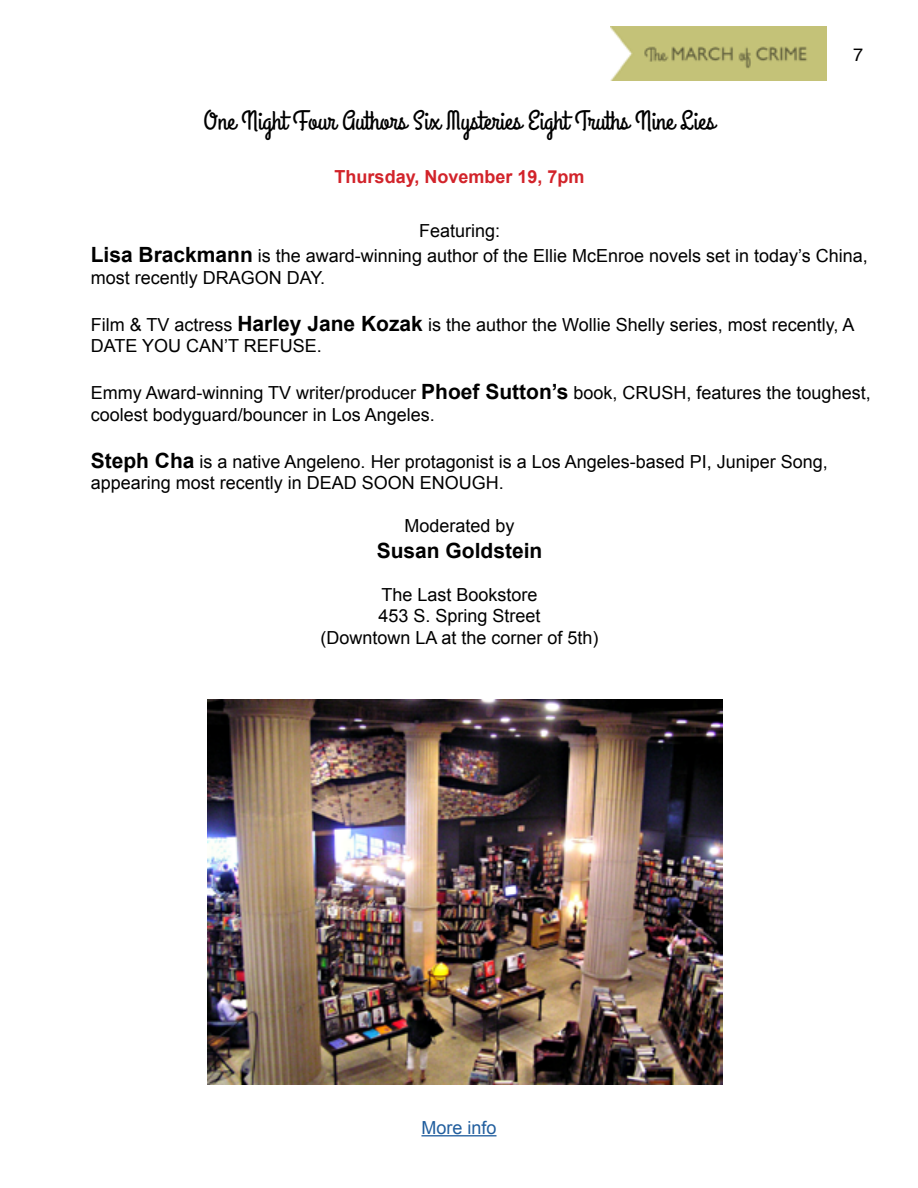
<style>
.page{position:relative;width:918px;height:1188px;background:#fff}
.page>*{position:absolute;margin:0;border:0;box-sizing:border-box;transform-origin:0 0}
.t1{font:27px "Grand Hotel";color:#000}
.t2{font:700 21px "Arial";color:#000}
.t3{font:18px/21.6px "Arial";color:#000}
.t4{font:700 18px "Arial";color:#d2232a}
.t5{font:18px "Arial";color:#215e9e}
.t6{font:18px "Helvetica";color:#000}
.s1{font-weight:700;font-size:21px}
</style>
<div class="page">
<img style="left:611px;top:27px;width:216px;height:54px">
<img style="left:208px;top:700px;width:514px;height:385px">
<hr style="left:421px;top:1135px;width:76px;height:1px;background:#215e9e">
<p class="t6" style="left:853px;top:41px;width:12px">7</p>
<h1 class="t1" style="left:204px;top:104px;width:513px">One Night Four Authors Six Mysteries Eight Truths Nine Lies</h1>
<p class="t4" style="left:335px;top:165px;width:251px">Thursday, November 19, 7pm</p>
<p class="t3" style="left:91px;top:218px;width:779px;line-height:25.2px;text-indent:328px">Featuring:<br><span class="s1">Lisa Brackmann</span> is the award-winning author of the Ellie McEnroe novels set in today’s China,</p>
<p class="t3" style="left:91px;top:267px;width:236px">most recently DRAGON DAY.</p>
<p class="t3" style="left:91px;top:314px;width:765px">Film &amp; TV actress <span class="s1">Harley Jane Kozak</span> is the author the Wollie Shelly series, most recently, A<br>DATE YOU CAN’T REFUSE.</p>
<p class="t3" style="left:91px;top:382px;width:781px">Emmy Award-winning TV writer/producer <span class="s1">Phoef Sutton’s</span> book, CRUSH, features the toughest, coolest bodyguard/bouncer in Los Angeles.</p>
<p class="t3" style="left:91px;top:451px;width:739px"><span class="s1">Steph Cha</span> is a native Angeleno. Her protagonist is a Los Angeles-based PI, Juniper Song, appearing most recently in DEAD SOON ENOUGH.</p>
<p class="t3" style="left:405px;top:515px;width:112px">Moderated by</p>
<p class="t2" style="left:377px;top:536px;width:167px">Susan Goldstein</p>
<p class="t3" style="left:320px;top:584px;width:280px;text-align:center">The Last Bookstore<br>453 S. Spring Street<br>(Downtown LA at the corner of 5th)</p>
<p class="t5" style="left:421px;top:1116px;width:77px">More info</p>
</div>
